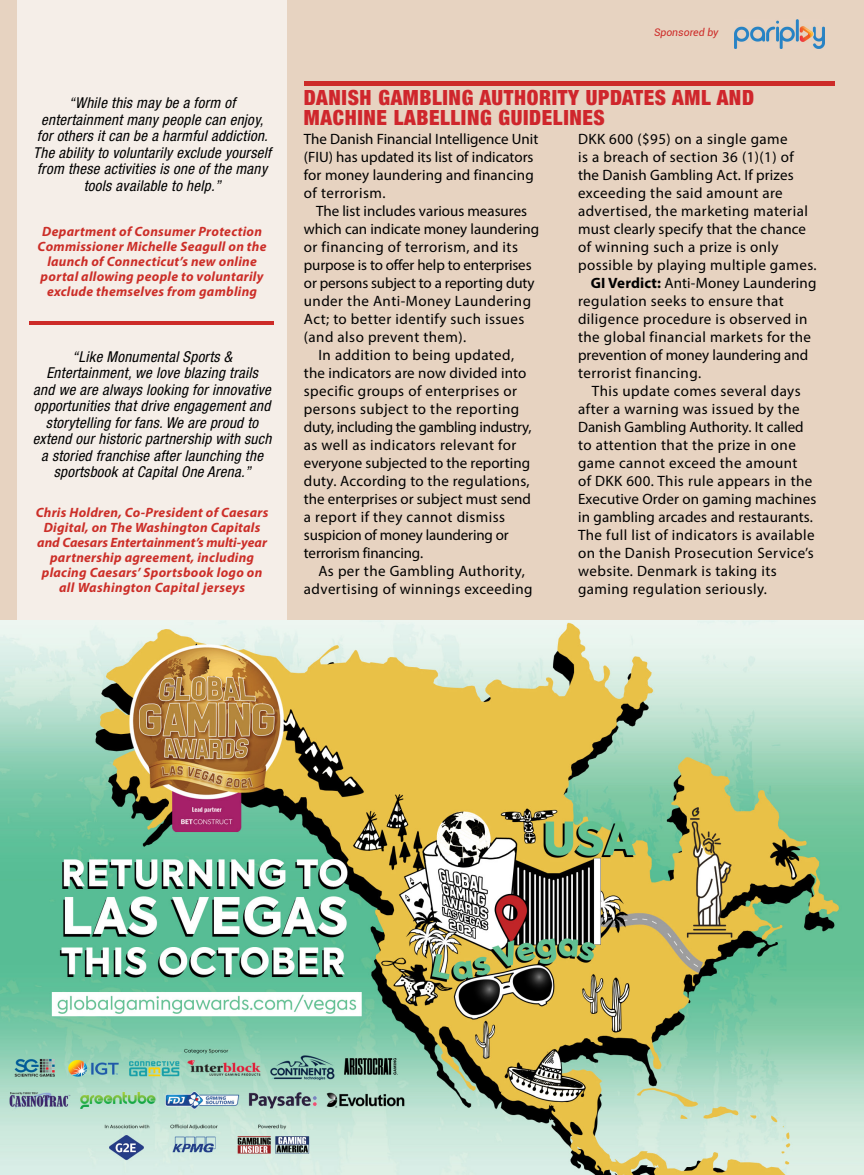
<style>
.page{position:relative;width:864px;height:1175px;background:#fff}
.page>*{position:absolute;margin:0;border:0;box-sizing:border-box;transform-origin:0 0}
.t1{font:900 condensed 21px/19.5px "Helvetica Neue LT Std";letter-spacing:.03em;color:#cf262c}
.t2{font:15px "Myriad Pro";letter-spacing:.025em;color:#000}
.t3{font:italic condensed 15px/16.5px "Helvetica Neue LT Std";letter-spacing:.02em;color:#000;text-align:center}
.t4{font:15px/18px "Myriad Pro";color:#000}
.t5{font:15px "Myriad Pro";letter-spacing:-.01em;color:#000}
.t6{font:15px "Myriad Pro";letter-spacing:-.02em;color:#000}
.t7{font:italic 700 13.5px/15px "Myriad Pro";letter-spacing:.02em;color:#cc2e28;text-align:center}
.t8{font:italic 10.5px "Roboto";color:#cd2b28}
.s1{font-weight:700}
</style>
<div class="page">
<div style="left:0;top:0;width:864px;height:1174px;background:#e7d3c1"></div>
<div style="left:17px;top:0;width:270px;height:1174px;background:#f5eee8"></div>
<hr style="left:304px;top:81px;width:530px;height:4px;background:#cd2b28">
<img style="left:0;top:621px;width:864px;height:553px">
<hr style="left:30px;top:322px;width:244px;height:3px;background:#cd2b28">
<img style="left:735px;top:19px;width:90px;height:30px">
<p class="t3" style="left:33px;top:95px;width:239px">“While this may be a form of entertainment many people can enjoy, for others it can be a harmful addiction.<br>The ability to voluntarily exclude yourself from these activities is one of the many tools available to help.”</p>
<p class="t7" style="left:38px;top:224px;width:230px">Department of Consumer Protection Commissioner Michelle Seagull on the launch of Connecticut’s new online portal allowing people to voluntarily exclude themselves from gambling</p>
<p class="t3" style="left:33px;top:348px;width:240px">“Like Monumental Sports &amp; Entertainment, we love blazing trails<br>and we are always looking for innovative opportunities that drive engagement and storytelling for fans. We are proud to extend our historic partnership with such a storied franchise after launching the sportsbook at Capital One Arena.”</p>
<p class="t7" style="left:36px;top:504px;width:234px">Chris Holdren, Co-President of Caesars Digital, on The Washington Capitals and Caesars Entertainment’s multi-year partnership agreement, including placing Caesars’ Sportsbook logo on all Washington Capital jerseys</p>
<p class="t8" style="left:654px;top:25px;width:66px">Sponsored by</p>
<h1 class="t1" style="left:304px;top:87px;width:452px">DANISH GAMBLING AUTHORITY UPDATES AML AND<br>MACHINE LABELLING GUIDELINES</h1>
<p class="t4" style="left:304px;top:130px;width:236px">The Danish Financial Intelligence Unit (FIU) has updated its list of indicators for money laundering and financing of terrorism.</p>
<p class="t4" style="left:316px;top:202px;width:213px">The list includes various measures</p>
<p class="t4" style="left:304px;top:220px;width:237px">which can indicate money laundering</p>
<p class="t2" style="left:304px;top:238px;width:216px">or financing of terrorism, and its</p>
<p class="t5" style="left:304px;top:256px;width:229px">purpose is to offer help to enterprises</p>
<p class="t5" style="left:304px;top:274px;width:232px">or persons subject to a reporting duty</p>
<p class="t2" style="left:304px;top:292px;width:229px">under the Anti-Money Laundering</p>
<p class="t2" style="left:304px;top:310px;width:222px">Act; to better identify such issues</p>
<p class="t2" style="left:304px;top:328px;width:164px">(and also prevent them).</p>
<p class="t2" style="left:318px;top:346px;width:197px">In addition to being updated,</p>
<p class="t2" style="left:304px;top:364px;width:224px">the indicators are now divided into</p>
<p class="t2" style="left:304px;top:382px;width:215px">specific groups of enterprises or</p>
<p class="t2" style="left:304px;top:400px;width:217px">persons subject to the reporting</p>
<p class="t6" style="left:304px;top:418px;width:229px">duty, including the gambling industry,</p>
<p class="t2" style="left:304px;top:436px;width:214px">as well as indicators relevant for</p>
<p class="t4" style="left:304px;top:454px;width:228px">everyone subjected to the reporting</p>
<p class="t2" style="left:304px;top:472px;width:227px">duty. According to the regulations,</p>
<p class="t4" style="left:304px;top:490px;width:229px">the enterprises or subject must send</p>
<p class="t2" style="left:304px;top:508px;width:203px">a report if they cannot dismiss</p>
<p class="t5" style="left:304px;top:526px;width:206px">suspicion of money laundering or</p>
<p class="t5" style="left:304px;top:544px;width:121px">terrorism financing.</p>
<p class="t2" style="left:318px;top:562px;width:208px">As per the Gambling Authority,</p>
<p class="t2" style="left:304px;top:580px;width:230px">advertising of winnings exceeding</p>
<p class="t2" style="left:578px;top:130px;width:211px">DKK 600 ($95) on a single game</p>
<p class="t2" style="left:578px;top:148px;width:217px">is a breach of section 36 (1)(1) of</p>
<p class="t2" style="left:578px;top:166px;width:217px">the Danish Gambling Act. If prizes</p>
<p class="t2" style="left:578px;top:184px;width:206px">exceeding the said amount are</p>
<p class="t2" style="left:578px;top:202px;width:231px">advertised, the marketing material</p>
<p class="t2" style="left:578px;top:220px;width:230px">must clearly specify that the chance</p>
<p class="t2" style="left:578px;top:238px;width:202px">of winning such a prize is only</p>
<p class="t2" style="left:578px;top:256px;width:240px">possible by playing multiple games.</p>
<p class="t2" style="left:591px;top:274px;width:227px"><span class="s1">GI Verdict:</span> Anti-Money Laundering</p>
<p class="t2" style="left:578px;top:292px;width:207px">regulation seeks to ensure that</p>
<p class="t2" style="left:578px;top:310px;width:231px">diligence procedure is observed in</p>
<p class="t2" style="left:578px;top:328px;width:234px">the global financial markets for the</p>
<p class="t4" style="left:578px;top:346px;width:232px">prevention of money laundering and</p>
<p class="t2" style="left:578px;top:364px;width:125px">terrorist financing.</p>
<p class="t2" style="left:592px;top:382px;width:210px">This update comes several days</p>
<p class="t2" style="left:578px;top:400px;width:223px">after a warning was issued by the</p>
<p class="t4" style="left:578px;top:418px;width:227px">Danish Gambling Authority. It called</p>
<p class="t2" style="left:578px;top:436px;width:219px">to attention that the prize in one</p>
<p class="t2" style="left:578px;top:454px;width:221px">game cannot exceed the amount</p>
<p class="t2" style="left:578px;top:472px;width:236px">of DKK 600. This rule appears in the</p>
<p class="t2" style="left:578px;top:490px;width:240px">Executive Order on gaming machines</p>
<p class="t2" style="left:578px;top:508px;width:236px">in gambling arcades and restaurants.</p>
<p class="t2" style="left:578px;top:526px;width:238px">The full list of indicators is available</p>
<p class="t2" style="left:578px;top:544px;width:237px">on the Danish Prosecution Service’s</p>
<p class="t2" style="left:578px;top:562px;width:200px">website. Denmark is taking its</p>
<p class="t2" style="left:578px;top:580px;width:191px">gaming regulation seriously.</p>
</div>
